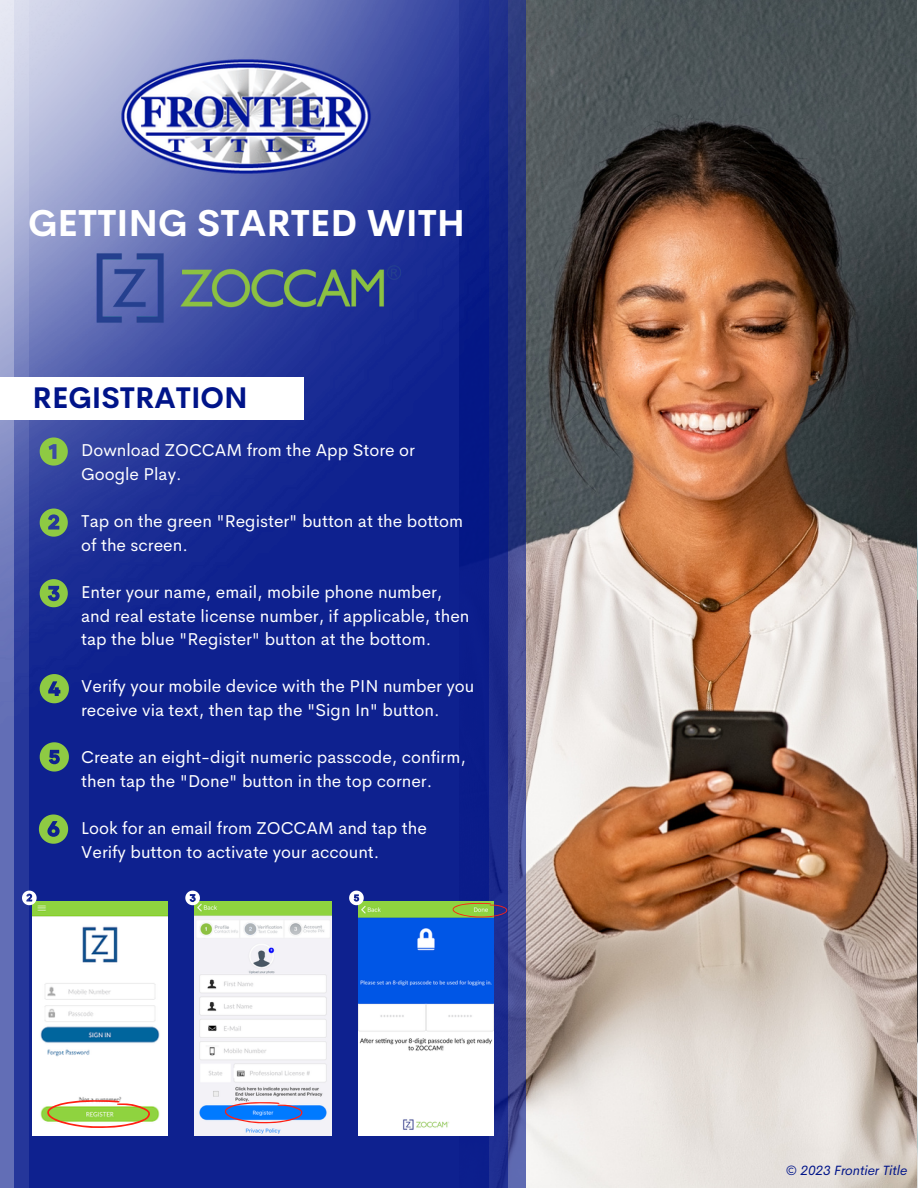
<style>
.page{position:relative;width:918px;height:1188px;background:#fff}
.page>*{position:absolute;margin:0;border:0;box-sizing:border-box;transform-origin:0 0}
.t1{font:700 36.75px "Cerebri Sans";color:#fff}
.t2{font:700 29.25px "Cerebri Sans";color:#001489}
.t3{font:17.25px/23.7px "Cerebri Sans";color:#fff}
.t4{font:italic 13.5px "Cerebri Sans";color:#001489}
</style>
<div class="page">
<img style="left:526px;top:0;width:391px;height:1188px">
<svg style="left:0;top:735px;width:526px;height:453px;background:#555ea5"></svg>
<svg style="left:15px;top:735px;width:493px;height:453px;background:#122490"></svg>
<img style="left:0;top:0;width:734px;height:735px">
<svg style="left:40px;top:437px;width:28px;height:29px"></svg>
<div style="left:0;top:377px;width:303px;height:43px;background:#fff"></div>
<svg style="left:40px;top:579px;width:28px;height:28px"></svg>
<img style="left:92px;top:248px;width:315px;height:79px">
<img style="left:112px;top:49px;width:274px;height:133px">
<svg style="left:40px;top:509px;width:28px;height:28px"></svg>
<svg style="left:40px;top:742px;width:29px;height:30px"></svg>
<svg style="left:40px;top:674px;width:29px;height:29px"></svg>
<svg style="left:39px;top:814px;width:29px;height:30px"></svg>
<img style="left:195px;top:901px;width:136px;height:234px">
<img style="left:32px;top:901px;width:135px;height:234px">
<img style="left:359px;top:901px;width:135px;height:234px">
<svg style="left:47px;top:1100px;width:105px;height:28px"></svg>
<svg style="left:22px;top:891px;width:15px;height:14px"></svg>
<svg style="left:185px;top:891px;width:15px;height:14px"></svg>
<svg style="left:349px;top:891px;width:15px;height:14px"></svg>
<svg style="left:225px;top:1102px;width:79px;height:21px;background:#5c8cdf"></svg>
<svg style="left:452px;top:903px;width:57px;height:15px"></svg>
<p class="t1" style="left:28px;top:199px;width:439px">GETTING STARTED WITH</p>
<p class="t2" style="left:33px;top:379px;width:217px">REGISTRATION</p>
<p class="t3" style="left:81px;top:438px;width:335px">Download ZOCCAM from the App Store or<br>Google Play.</p>
<p class="t3" style="left:81px;top:509px;width:383px">Tap on the green "Register" button at the bottom of the screen.</p>
<p class="t3" style="left:81px;top:580px;width:390px">Enter your name, email, mobile phone number, and real estate license number, if applicable, then tap the blue "Register" button at the bottom.</p>
<p class="t3" style="left:81px;top:675px;width:395px">Verify your mobile device with the PIN number you receive via text, then tap the "Sign In" button.</p>
<p class="t3" style="left:81px;top:745px;width:386px">Create an eight-digit numeric passcode, confirm, then tap the "Done" button in the top corner.</p>
<p class="t3" style="left:81px;top:816px;width:347px">Look for an email from ZOCCAM and tap the<br>Verify button to activate your account.</p>
<p class="t4" style="left:785px;top:1161px;width:123px">© 2023 Frontier Title</p>
</div>
